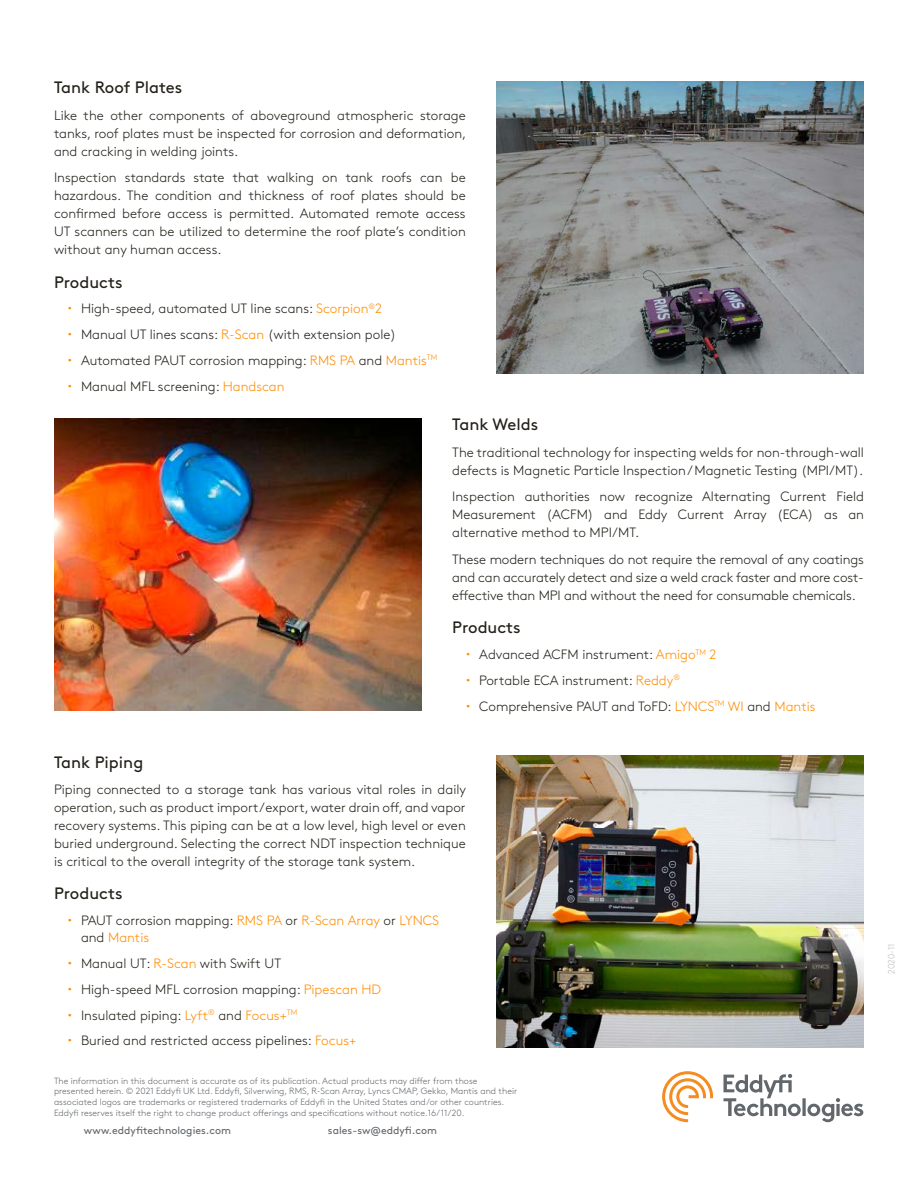
<style>
.page{position:relative;width:918px;height:1188px;background:#fff}
.page>*{position:absolute;margin:0;border:0;box-sizing:border-box;transform-origin:0 0}
.t1{font:16.5px "Brown Std";color:#232019}
.t2{font:300 13.5px/18px "Brown Std";color:#232019;text-align:justify}
.t3{font:10.5px "Brown Std";color:#62666b}
.t4{font:300 9px/10.8px "Brown Std";color:#62666b}
.t5{font:300 9px "Brown Std";letter-spacing:-.005em;color:#bcbdbd}
.s1{color:#ff8c00}
</style>
<div class="page">
<svg style="left:662px;top:1071px;width:51px;height:51px"></svg>
<svg style="left:723px;top:1074px;width:140px;height:48px"></svg>
<img style="left:497px;top:81px;width:367px;height:292px">
<img style="left:54px;top:419px;width:367px;height:292px">
<img style="left:497px;top:756px;width:367px;height:292px">
<p class="t1" style="left:54px;top:78px;width:130px">Tank Roof Plates</p>
<p class="t2" style="left:54px;top:106px;width:414px">Like the other components of aboveground atmospheric storage tanks, roof plates must be inspected for corrosion and deformation, and cracking in welding joints.</p>
<p class="t2" style="left:54px;top:169px;width:413px">Inspection standards state that walking on tank roofs can be hazardous. The condition and thickness of roof plates should be confirmed before access is permitted. Automated remote access UT scanners can be utilized to determine the roof plate’s condition without any human access.</p>
<p class="t1" style="left:54px;top:272px;width:70px">Products</p>
<p class="t2" style="left:81px;top:296px;width:358px;line-height:25.8px;text-align:left">High-speed, automated UT line scans: <span class="s1">Scorpion</span><sup>®</sup><span class="s1">2<br></span>Manual UT lines scans: <span class="s1">R-Scan</span> (with extension pole)<br>Automated PAUT corrosion mapping: <span class="s1">RMS PA</span> and <span class="s1">Mantis</span><sup>TM </sup>Manual MFL screening: <span class="s1">Handscan</span></p>
<p class="t1" style="left:452px;top:415px;width:88px">Tank Welds</p>
<p class="t2" style="left:452px;top:444px;width:413px">The traditional technology for inspecting welds for non-through-wall defects is Magnetic Particle Inspection / Magnetic Testing (MPI/MT).</p>
<p class="t2" style="left:452px;top:488px;width:413px">Inspection authorities now recognize Alternating Current Field Measurement (ACFM) and Eddy Current Array (ECA) as an alternative method to MPI/MT.</p>
<p class="t2" style="left:452px;top:550px;width:413px">These modern techniques do not require the removal of any coatings and can accurately detect and size a weld crack faster and more cost&shy;effective than MPI and without the need for consumable chemicals.</p>
<p class="t1" style="left:452px;top:618px;width:70px">Products</p>
<p class="t2" style="left:479px;top:642px;width:338px;line-height:25.8px;text-align:left">Advanced ACFM instrument: <span class="s1">Amigo</span><sup>TM</sup> <span class="s1">2<br></span>Portable ECA instrument: <span class="s1">Reddy</span><sup>®<br></sup>Comprehensive PAUT and ToFD: <span class="s1">LYNCS</span><sup>TM</sup> <span class="s1">WI</span> and <span class="s1">Mantis</span></p>
<p class="t1" style="left:54px;top:752px;width:91px">Tank Piping</p>
<p class="t2" style="left:54px;top:781px;width:414px">Piping connected to a storage tank has various vital roles in daily operation, such as product import /export, water drain off, and vapor recovery systems. This piping can be at a low level, high level or even buried underground. Selecting the correct NDT inspection technique is critical to the overall integrity of the storage tank system.</p>
<p class="t1" style="left:54px;top:884px;width:70px">Products</p>
<p class="t2" style="left:81px;top:912px;width:360px;line-height:17.2px">PAUT corrosion mapping: <span class="s1">RMS PA</span> or <span class="s1">R-Scan Array</span> or <span class="s1">LYNCS </span>and <span class="s1">Mantis</span></p>
<p class="t2" style="left:81px;top:951px;width:302px;line-height:25.8px;text-align:left">Manual UT: <span class="s1">R-Scan</span> with Swift UT<br>High-speed MFL corrosion mapping: <span class="s1">Pipescan HD </span>Insulated piping: <span class="s1">Lyft</span><sup>®</sup> and <span class="s1">Focus+</span><sup>TM<br></sup>Buried and restricted access pipelines: <span class="s1">Focus+</span></p>
<p class="t4" style="left:54px;top:1075px;width:465px">The information in this document is accurate as of its publication. Actual products may differ from those presented herein. © 2021 Eddyfi UK Ltd. Eddyfi, Silverwing, RMS, R-Scan Array, Lyncs CMAP, Gekko, Mantis and their associated logos are trademarks or registered trademarks of Eddyfi in the United States and/or other countries.<br>Eddyfi reserves itself the right to change product offerings and specifications without notice.16/11/20.</p>
<p class="t3" style="left:84px;top:1124px;width:149px">www.eddyfitechnologies.com</p>
<p class="t3" style="left:328px;top:1124px;width:111px">sales-sw@eddyfi.com</p>
<p class="t5" style="left:886px;top:974px;width:32px;rotate:-90deg">2020-11</p>
</div>
